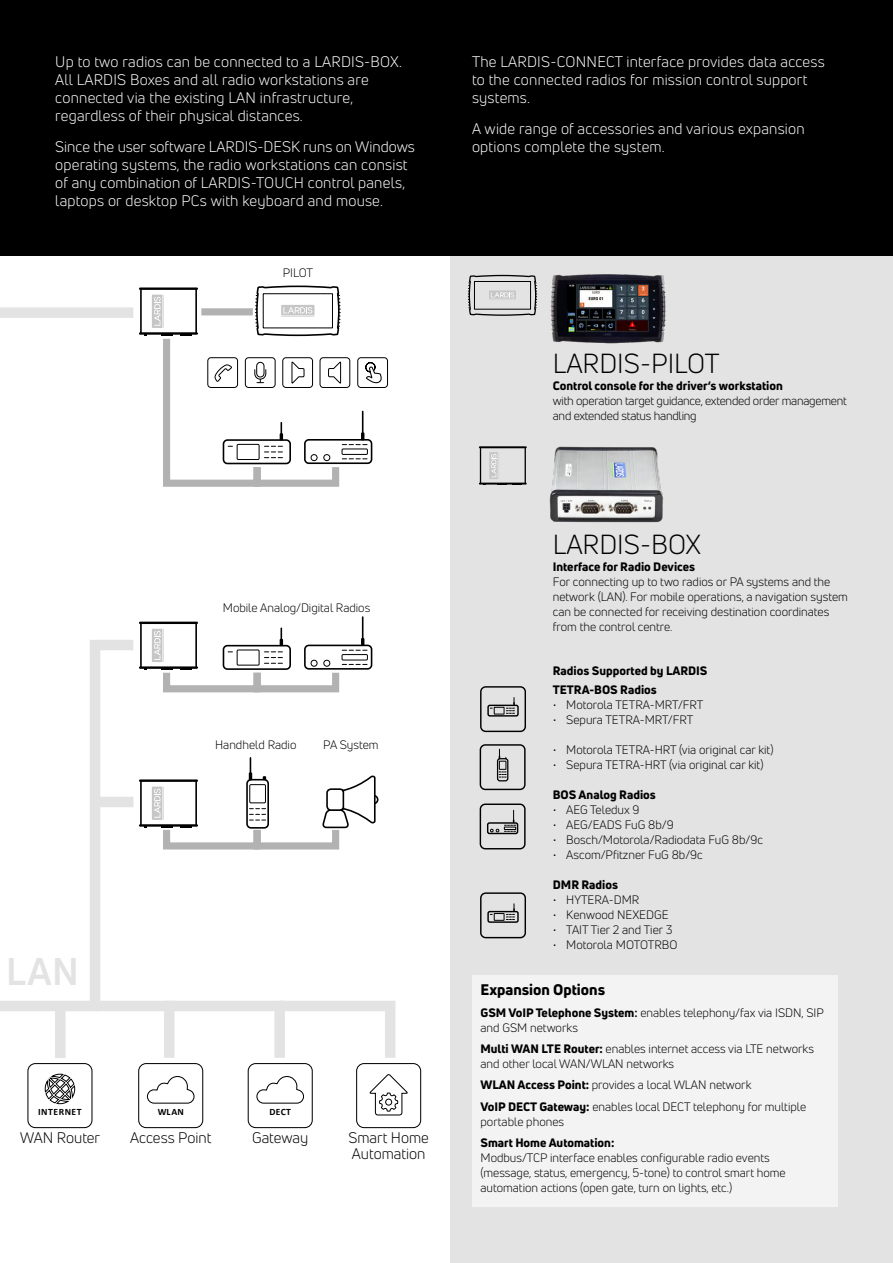
<style>
.page{position:relative;width:893px;height:1263px;background:#fff}
.page>*{position:absolute;margin:0;border:0;box-sizing:border-box;transform-origin:0 0}
.t1{font:700 37.8px "Uni Neue";color:#e3e3e3}
.t2{font:27px "Uni Neue";color:#000}
.t3{font:15px/18px "Uni Neue";letter-spacing:.015em;color:#fff}
.t4{font:15px/15.8px "Uni Neue";color:#000}
.t5{font:800 15px "Uni Neue";color:#000}
.t6{font:12px/15px "Uni Neue";color:#000}
.t7{font:12px/15px "Uni Neue";letter-spacing:-.02em;color:#000}
.t8{font:800 12px/19.2px "Uni Neue";color:#000}
.t9{font:700 9.75px "Calibri";letter-spacing:.05em;color:#000}
.s1{font-weight:800}
.s2{font-weight:700}
.s3{font-weight:400}
</style>
<div class="page">
<div style="left:451px;top:0;width:442px;height:1263px;background:#e3e3e3"></div>
<div style="left:0;top:0;width:893px;height:255px;background:#000"></div>
<img style="left:550px;top:274px;width:116px;height:70px">
<img style="left:567px;top:284px;width:81px;height:48px">
<div style="left:480px;top:803px;width:46px;height:46px;border:1px solid #000;border-radius:5px"></div>
<div style="left:487px;top:822px;width:31px;height:12px;border:1px solid #000;border-radius:2px"></div>
<svg style="left:490px;top:810px;width:26px;height:22px"></svg>
<div style="left:480px;top:686px;width:46px;height:46px;border:1px solid #000;border-radius:5px"></div>
<div style="left:487px;top:705px;width:32px;height:11px;border:1px solid #000;border-radius:2px"></div>
<div style="left:494px;top:707px;width:10px;height:7px;border:1px solid #000"></div>
<svg style="left:506px;top:697px;width:9px;height:17px"></svg>
<div style="left:480px;top:892px;width:46px;height:46px;border:1px solid #000;border-radius:5px"></div>
<div style="left:487px;top:911px;width:32px;height:12px;border:1px solid #000;border-radius:2px"></div>
<div style="left:494px;top:913px;width:10px;height:7px;border:1px solid #000"></div>
<svg style="left:506px;top:904px;width:9px;height:16px"></svg>
<div style="left:480px;top:744px;width:46px;height:46px;border:1px solid #000;border-radius:5px"></div>
<div style="left:497px;top:758px;width:11px;height:23px;border:1px solid #000;border-radius:2px"></div>
<div style="left:499px;top:761px;width:7px;height:9px;border:1px solid #000"></div>
<svg style="left:499px;top:749px;width:7px;height:10px"></svg>
<svg style="left:499px;top:772px;width:7px;height:6px"></svg>
<div style="left:472px;top:975px;width:366px;height:232px;background:#f3f3f3"></div>
<img style="left:549px;top:446px;width:114px;height:77px">
<svg style="left:479px;top:446px;width:48px;height:39px"></svg>
<svg style="left:467px;top:274px;width:71px;height:42px"></svg>
<svg style="left:0;top:307px;width:132px;height:709px"></svg>
<div style="left:356px;top:1063px;width:65px;height:65px;border:1px solid #000;border-radius:7px"></div>
<svg style="left:369px;top:1074px;width:39px;height:42px"></svg>
<svg style="left:246px;top:757px;width:23px;height:69px"></svg>
<svg style="left:139px;top:621px;width:59px;height:49px"></svg>
<div style="left:163px;top:669px;width:98px;height:23px;border:7px solid #b3b2b2"></div>
<div style="left:163px;top:826px;width:98px;height:23px;border:7px solid #b3b2b2"></div>
<div style="left:254px;top:669px;width:85px;height:23px;border:7px solid #b3b2b2"></div>
<svg style="left:133px;top:779px;width:71px;height:53px"></svg>
<svg style="left:322px;top:775px;width:57px;height:65px"></svg>
<div style="left:254px;top:826px;width:85px;height:23px;border:7px solid #b3b2b2"></div>
<svg style="left:216px;top:616px;width:157px;height:67px"></svg>
<div style="left:90px;top:640px;width:43px;height:10px;background:#e3e3e3"></div>
<div style="left:92px;top:797px;width:41px;height:10px;background:#e3e3e3"></div>
<div style="left:55px;top:1006px;width:10px;height:52px;background:#e3e3e3"></div>
<svg style="left:83px;top:995px;width:318px;height:73px"></svg>
<div style="left:248px;top:1063px;width:65px;height:65px;border:1px solid #000;border-radius:7px"></div>
<svg style="left:256px;top:1076px;width:48px;height:28px"></svg>
<div style="left:138px;top:1063px;width:65px;height:65px;border:1px solid #000;border-radius:7px"></div>
<svg style="left:146px;top:1076px;width:49px;height:28px"></svg>
<div style="left:27px;top:1063px;width:65px;height:65px;border:1px solid #000;border-radius:7px"></div>
<svg style="left:45px;top:1074px;width:31px;height:30px"></svg>
<div style="left:357px;top:357px;width:31px;height:31px;border:1px solid #000;border-radius:3px"></div>
<svg style="left:132px;top:285px;width:251px;height:202px"></svg>
<p class="t3" style="left:55px;top:52px;width:348px">Up to two radios can be connected to a LARDIS-BOX.<br>All LARDIS Boxes and all radio workstations are connected via the existing LAN infrastructure, regardless of their physical distances.</p>
<p class="t3" style="left:55px;top:137px;width:361px">Since the user software LARDIS-DESK runs on Windows operating systems, the radio workstations can consist of any combination of LARDIS-TOUCH control panels, laptops or desktop PCs with keyboard and mouse.</p>
<p class="t6" style="left:283px;top:265px;width:32px">PILOT</p>
<p class="t3" style="left:472px;top:52px;width:354px">The LARDIS-CONNECT interface provides data access to the connected radios for mission control support systems.</p>
<p class="t3" style="left:472px;top:119px;width:334px">A wide range of accessories and various expansion options complete the system.</p>
<p class="t2" style="left:553px;top:347px;width:168px">LARDIS-PILOT</p>
<p class="t7" style="left:553px;top:378px;width:296px"><span class="s1">Control console for the driver‘s workstation<br></span>with operation target guidance, extended order management and extended status handling</p>
<p class="t6" style="left:223px;top:600px;width:149px">Mobile Analog/Digital Radios</p>
<p class="t1" style="left:6px;top:948px;width:74px">LAN</p>
<p class="t6" style="left:215px;top:737px;width:83px">Handheld Radio</p>
<p class="t6" style="left:323px;top:737px;width:57px">PA System</p>
<p class="t9" style="left:38px;top:1106px;width:45px">INTERNET</p>
<p class="t9" style="left:158px;top:1106px;width:28px">WLAN</p>
<p class="t9" style="left:270px;top:1106px;width:23px">DECT</p>
<p class="t4" style="left:20px;top:1130px;width:82px">WAN Router</p>
<p class="t4" style="left:130px;top:1130px;width:83px">Access Point</p>
<p class="t4" style="left:252px;top:1130px;width:58px">Gateway</p>
<p class="t4" style="left:348px;top:1130px;width:82px">Smart Home<br>Automation</p>
<p class="t2" style="left:553px;top:528px;width:150px">LARDIS-BOX</p>
<p class="t6" style="left:553px;top:559px;width:297px"><span class="s1">Interface for Radio Devices<br></span>For connecting up to two radios or PA systems and the network (LAN). For mobile operations, a navigation system can be connected for receiving destination coordinates from the control centre.</p>
<p class="t8" style="left:553px;top:661px;width:156px">Radios Supported by LARDIS<br>TETRA-BOS Radios</p>
<p class="t6" style="left:553px;top:697px;width:152px">• Motorola TETRA-MRT/FRT</p>
<p class="t6" style="left:553px;top:712px;width:142px">• Sepura TETRA-MRT/FRT</p>
<p class="t6" style="left:553px;top:742px;width:222px">• Motorola TETRA-HRT (via original car kit)</p>
<p class="t6" style="left:553px;top:757px;width:212px">• Sepura TETRA-HRT (via original car kit)</p>
<p class="t8" style="left:553px;top:785px;width:105px">BOS Analog Radios</p>
<p class="t6" style="left:553px;top:802px;width:88px">• AEG Teledux 9</p>
<p class="t6" style="left:553px;top:817px;width:122px">• AEG/EADS FuG 8b/9</p>
<p class="t6" style="left:553px;top:832px;width:212px">• Bosch/Motorola/Radiodata FuG 8b/9c</p>
<p class="t6" style="left:553px;top:847px;width:151px">• Ascom/Pfitzner FuG 8b/9c</p>
<p class="t8" style="left:553px;top:875px;width:67px">DMR Radios</p>
<p class="t6" style="left:553px;top:892px;width:88px">• HYTERA-DMR</p>
<p class="t6" style="left:553px;top:907px;width:117px">• Kenwood NEXEDGE</p>
<p class="t6" style="left:553px;top:922px;width:121px">• TAIT Tier 2 and Tier 3</p>
<p class="t6" style="left:553px;top:937px;width:126px">• Motorola MOTOTRBO</p>
<p class="t5" style="left:480px;top:980px;width:126px">Expansion Options</p>
<p class="t6" style="left:480px;top:1005px;width:345px"><span class="s1">GSM VoIP Telephone System</span><span class="s2">:</span> enables telephony/fax via ISDN, SIP and GSM networks</p>
<p class="t6" style="left:480px;top:1041px;width:335px"><span class="s1">Multi WAN LTE Router:</span> enables internet access via LTE networks and other local WAN/WLAN networks</p>
<p class="t6" style="left:480px;top:1074px;width:327px;line-height:21.5px"><span class="s1">WLAN Access Point:</span> provides a local WLAN network<br><span class="s1">VoIP DECT Gateway:</span> enables local DECT telephony for multiple</p>
<p class="t8" style="left:480px;top:1111px;width:135px;line-height:21.3px"><span class="s3">portable phones<br></span>Smart Home Automation:</p>
<p class="t6" style="left:480px;top:1150px;width:307px">Modbus/TCP interface enables configurable radio events (message, status, emergency, 5-tone) to control smart home automation actions (open gate, turn on lights, etc.)</p>
</div>
